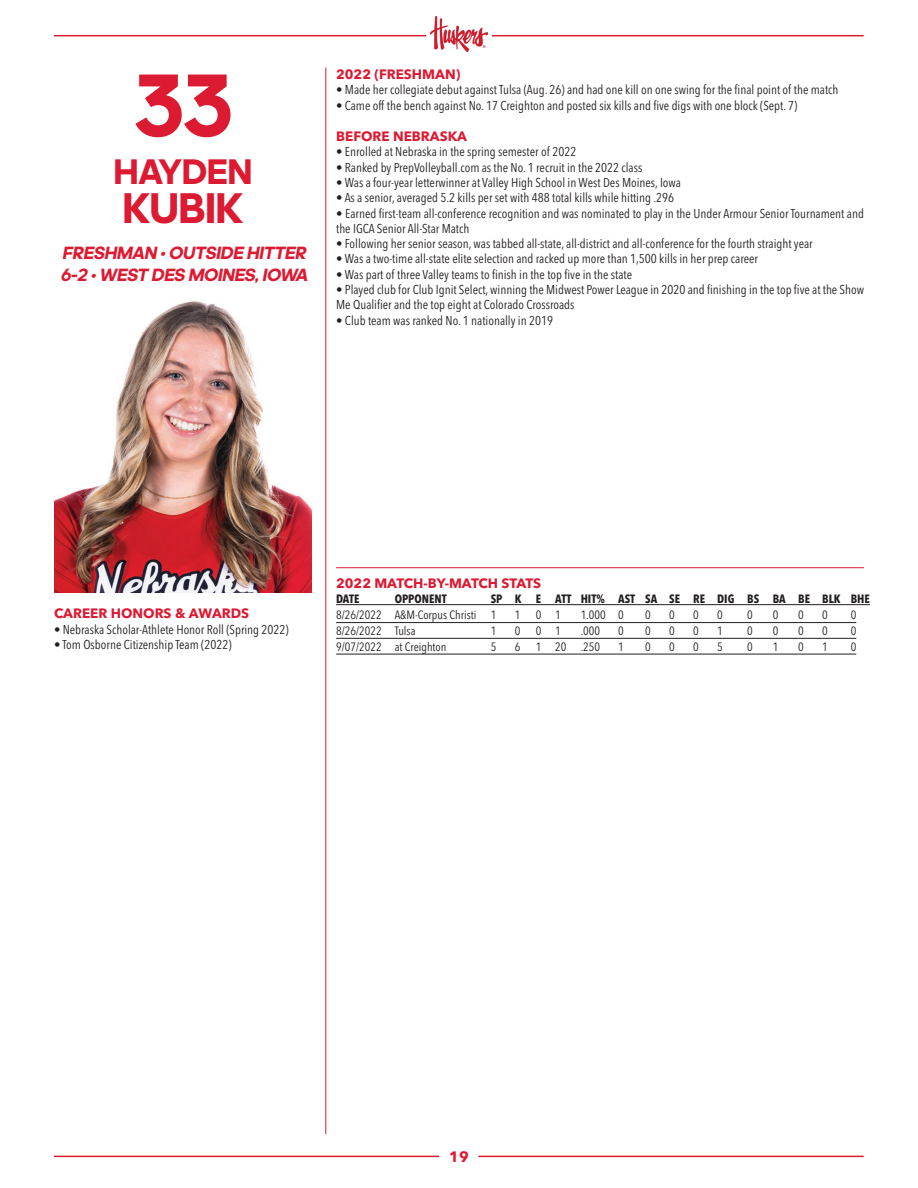
<style>
.page{position:relative;width:918px;height:1188px;background:#fff}
.page>*{position:absolute;margin:0;border:0;box-sizing:border-box;transform-origin:0 0}
.t1{font:700 90px "adineue PRO";color:#dc1a32}
.t2{font:700 43.5px "adineue PRO";color:#dc1a32}
.t3{font:700 36px "adineue PRO";color:#dc1a32}
.t4{font:italic 700 18px "adineue PRO";color:#dc1a32}
.t5{font:700 15px "Avenir Next LT Pro";color:#dc1a32}
.t6{font:700 13.5px "Avenir Next LT Pro";color:#dc1a32}
.t7{font:condensed 12.75px/15.3px "Avenir Next LT Pro";color:#231f20}
.t8{font:condensed 12px "Avenir Next LT Pro";color:#231f20}
.t9{font:700 condensed 12px "Avenir Next LT Pro";color:#231f20}
</style>
<div class="page">
<hr style="left:54px;top:1156px;width:385px;height:1px;background:#dc1a32">
<hr style="left:478px;top:1156px;width:386px;height:1px;background:#dc1a32">
<hr style="left:54px;top:35px;width:372px;height:1px;background:#dc1a32">
<hr style="left:492px;top:35px;width:372px;height:1px;background:#dc1a32">
<img style="left:430px;top:16px;width:58px;height:35px">
<img style="left:54px;top:301px;width:258px;height:291px">
<hr style="left:336px;top:604px;width:534px;height:1px;background:#231f20">
<hr style="left:336px;top:622px;width:520px;height:1px;background:#231f20">
<hr style="left:336px;top:638px;width:520px;height:1px;background:#231f20">
<hr style="left:336px;top:654px;width:520px;height:1px;background:#231f20">
<hr style="left:336px;top:567px;width:528px;height:1px;background:#dc1a32">
<hr style="left:325px;top:68px;width:1px;height:1066px;background:#dc1a32">
<p class="t1" style="left:133px;top:53px;width:102px">33</p>
<p class="t3" style="left:114px;top:151px;width:140px">HAYDEN</p>
<p class="t2" style="left:123px;top:183px;width:122px">KUBIK</p>
<p class="t4" style="left:62px;top:243px;width:249px">FRESHMAN •OUTSIDE HITTER</p>
<p class="t4" style="left:60px;top:264px;width:252px">6-2 •WEST DES MOINES,IOWA</p>
<p class="t6" style="left:336px;top:66px;width:126px">2022 (FRESHMAN)</p>
<p class="t7" style="left:336px;top:82px;width:504px">• Made her collegiate debut against Tulsa (Aug. 26) and had one kill on one swing for the final point of the match</p>
<p class="t7" style="left:336px;top:97px;width:463px">• Came off the bench against No. 17 Creighton and posted six kills and five digs with one block (Sept. 7)</p>
<p class="t6" style="left:336px;top:128px;width:132px">BEFORE NEBRASKA</p>
<p class="t7" style="left:336px;top:144px;width:242px">• Enrolled at Nebraska in the spring semester of 2022</p>
<p class="t7" style="left:336px;top:159px;width:308px">• Ranked by PrepVolleyball.com as the No. 1 recruit in the 2022 class</p>
<p class="t7" style="left:336px;top:175px;width:346px">• Was a four-year letterwinner at Valley High School in West Des Moines, Iowa</p>
<p class="t7" style="left:336px;top:190px;width:339px">• As a senior, averaged 5.2 kills per set with 488 total kills while hitting .296</p>
<p class="t7" style="left:336px;top:205px;width:529px">• Earned first-team all-conference recognition and was nominated to play in the Under Armour Senior Tournament and the IGCA Senior All-Star Match</p>
<p class="t7" style="left:336px;top:236px;width:478px">• Following her senior season, was tabbed all-state, all-district and all-conference for the fourth straight year</p>
<p class="t7" style="left:336px;top:251px;width:423px">• Was a two-time all-state elite selection and racked up more than 1,500 kills in her prep career</p>
<p class="t7" style="left:336px;top:267px;width:297px">• Was part of three Valley teams to finish in the top five in the state</p>
<p class="t7" style="left:336px;top:282px;width:529px">• Played club for Club Ignit Select, winning the Midwest Power League in 2020 and finishing in the top five at the Show<br>Me Qualifier and the top eight at Colorado Crossroads</p>
<p class="t7" style="left:336px;top:312px;width:218px">• Club team was ranked No. 1 nationally in 2019</p>
<p class="t6" style="left:54px;top:605px;width:197px">CAREER HONORS &amp; AWARDS</p>
<p class="t7" style="left:54px;top:621px;width:236px">• Nebraska Scholar-Athlete Honor Roll (Spring 2022)</p>
<p class="t7" style="left:54px;top:637px;width:179px">• Tom Osborne Citizenship Team (2022)</p>
<p class="t6" style="left:336px;top:575px;width:207px">2022 MATCH-BY-MATCH STATS</p>
<p class="t9" style="left:336px;top:592px;width:25px">DATE</p>
<p class="t9" style="left:395px;top:592px;width:54px">OPPONENT</p>
<p class="t9" style="left:491px;top:592px;width:381px">SP K E ATT HIT% AST SA SE RE DIG BS BA BE BLK BHE</p>
<p class="t8" style="left:336px;top:608px;width:162px">8/26/2022 A&amp;M-Corpus Christi 1</p>
<p class="t8" style="left:515px;top:608px;width:7px">1</p>
<p class="t8" style="left:536px;top:608px;width:27px">0 1</p>
<p class="t8" style="left:581px;top:608px;width:45px">1.000 0</p>
<p class="t8" style="left:645px;top:608px;width:7px">0</p>
<p class="t8" style="left:669px;top:608px;width:7px">0</p>
<p class="t8" style="left:693px;top:608px;width:7px">0</p>
<p class="t8" style="left:717px;top:608px;width:7px">0</p>
<p class="t8" style="left:747px;top:608px;width:7px">0</p>
<p class="t8" style="left:773px;top:608px;width:7px">0</p>
<p class="t8" style="left:798px;top:608px;width:7px">0</p>
<p class="t8" style="left:822px;top:608px;width:7px">0</p>
<p class="t8" style="left:851px;top:608px;width:7px">0</p>
<p class="t8" style="left:336px;top:624px;width:81px">8/26/2022 Tulsa</p>
<p class="t8" style="left:491px;top:624px;width:7px">1</p>
<p class="t8" style="left:515px;top:624px;width:7px">0</p>
<p class="t8" style="left:536px;top:624px;width:27px">0 1</p>
<p class="t8" style="left:581px;top:624px;width:21px">.000</p>
<p class="t8" style="left:618px;top:624px;width:7px">0</p>
<p class="t8" style="left:645px;top:624px;width:7px">0</p>
<p class="t8" style="left:669px;top:624px;width:7px">0</p>
<p class="t8" style="left:693px;top:624px;width:7px">0</p>
<p class="t8" style="left:717px;top:624px;width:7px">1</p>
<p class="t8" style="left:747px;top:624px;width:7px">0</p>
<p class="t8" style="left:773px;top:624px;width:7px">0</p>
<p class="t8" style="left:798px;top:624px;width:7px">0</p>
<p class="t8" style="left:822px;top:624px;width:7px">0</p>
<p class="t8" style="left:851px;top:624px;width:7px">0</p>
<p class="t8" style="left:336px;top:639px;width:112px">9/07/2022 at Creighton</p>
<p class="t8" style="left:491px;top:639px;width:7px">5</p>
<p class="t8" style="left:515px;top:639px;width:7px">6</p>
<p class="t8" style="left:536px;top:639px;width:66px">1 20 .250</p>
<p class="t8" style="left:618px;top:639px;width:7px">1</p>
<p class="t8" style="left:645px;top:639px;width:7px">0</p>
<p class="t8" style="left:669px;top:639px;width:7px">0</p>
<p class="t8" style="left:693px;top:639px;width:7px">0</p>
<p class="t8" style="left:717px;top:639px;width:7px">5</p>
<p class="t8" style="left:747px;top:639px;width:7px">0</p>
<p class="t8" style="left:773px;top:639px;width:7px">1</p>
<p class="t8" style="left:798px;top:639px;width:7px">0</p>
<p class="t8" style="left:822px;top:639px;width:7px">1</p>
<p class="t8" style="left:851px;top:639px;width:7px">0</p>
<p class="t5" style="left:449px;top:1147px;width:21px">19</p>
</div>
